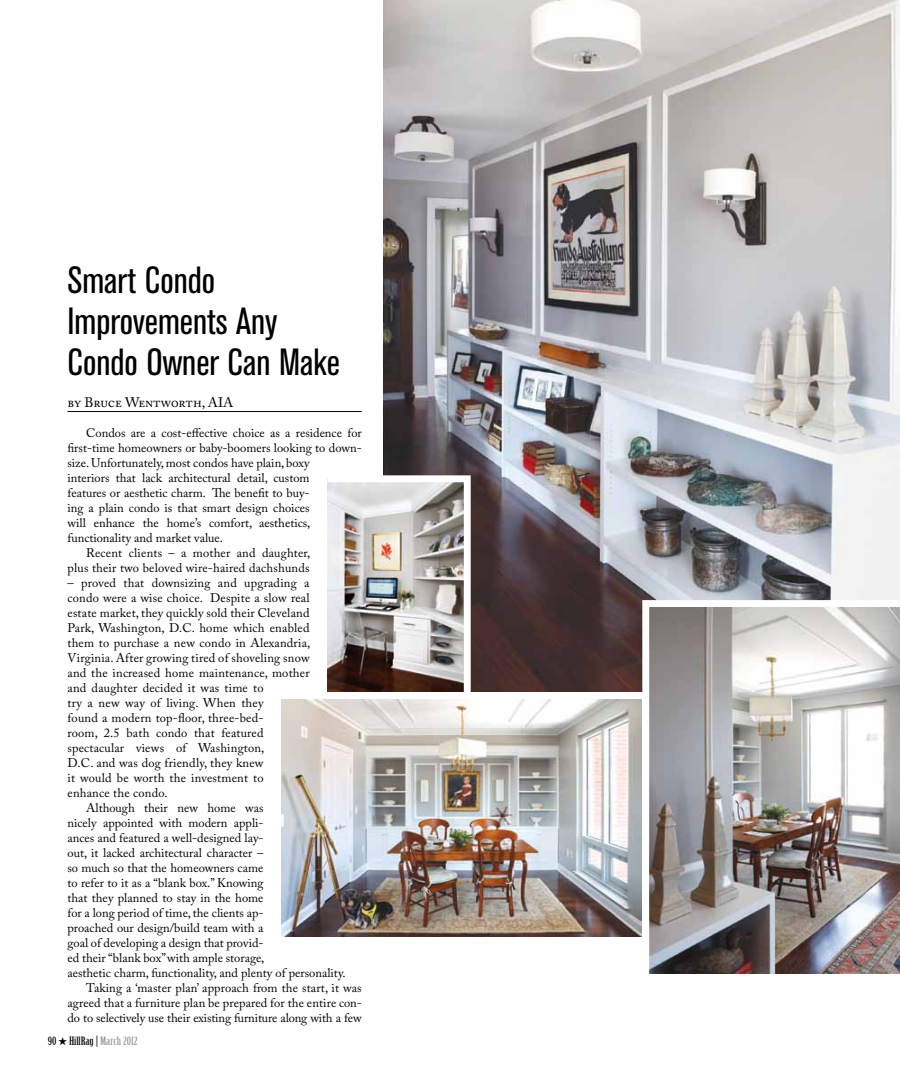
<style>
.page{position:relative;width:900px;height:1080px;background:#fff}
.page>*{position:absolute;margin:0;border:0;box-sizing:border-box;transform-origin:0 0}
.t1{font:condensed 37.5px/41.2px "Akzidenz Grotesk BE";color:#000}
.t2{font:13.75px "Adobe Caslon Pro";color:#000}
.t3{font:12.5px "Adobe Caslon Pro";letter-spacing:.005em;color:#000}
.t4{font:11.25px "Birch";color:#000;scale:1.25 1}
.s1{color:#939598}
</style>
<div class="page">
<img style="left:282px;top:699px;width:357px;height:237px">
<img style="left:384px;top:0;width:515px;height:691px">
<hr style="left:68px;top:411px;width:294px;height:1px;background:#000">
<img style="left:639px;top:597px;width:261px;height:377px">
<img style="left:321px;top:472px;width:153px;height:228px">
<h1 class="t1" style="left:68px;top:260px;width:274px">Smart Condo<br>Improvements Any<br>Condo Owner Can Make</h1>
<p class="t2" style="left:68px;top:394px;width:168px">by Bruce Wentworth, AIA</p>
<p class="t3" style="left:86px;top:425px;width:277px">Condos are a cost-effective choice as a residence for</p>
<p class="t3" style="left:67px;top:440px;width:296px">first-time homeowners or baby-boomers looking to down-</p>
<p class="t3" style="left:67px;top:455px;width:244px">size. Unfortunately, most condos have plain, boxy</p>
<p class="t3" style="left:67px;top:470px;width:244px">interiors that lack architectural detail, custom</p>
<p class="t3" style="left:67px;top:485px;width:244px">features or aesthetic charm. The benefit to buy-</p>
<p class="t3" style="left:67px;top:500px;width:244px">ing a plain condo is that smart design choices</p>
<p class="t3" style="left:67px;top:515px;width:244px">will enhance the home’s comfort, aesthetics,</p>
<p class="t3" style="left:67px;top:530px;width:157px">functionality and market value.</p>
<p class="t3" style="left:86px;top:545px;width:226px">Recent clients – a mother and daughter,</p>
<p class="t3" style="left:67px;top:560px;width:244px">plus their two beloved wire-haired dachshunds</p>
<p class="t3" style="left:67px;top:575px;width:244px">– proved that downsizing and upgrading a</p>
<p class="t3" style="left:67px;top:590px;width:244px">condo were a wise choice. Despite a slow real</p>
<p class="t3" style="left:67px;top:605px;width:244px">estate market, they quickly sold their Cleveland</p>
<p class="t3" style="left:67px;top:620px;width:244px">Park, Washington, D.C. home which enabled</p>
<p class="t3" style="left:67px;top:635px;width:244px">them to purchase a new condo in Alexandria,</p>
<p class="t3" style="left:67px;top:650px;width:244px">Virginia. After growing tired of shoveling snow</p>
<p class="t3" style="left:67px;top:665px;width:244px">and the increased home maintenance, mother</p>
<p class="t3" style="left:67px;top:680px;width:198px">and daughter decided it was time to</p>
<p class="t3" style="left:67px;top:695px;width:198px">try a new way of living. When they</p>
<p class="t3" style="left:67px;top:710px;width:198px">found a modern top-floor, three-bed-</p>
<p class="t3" style="left:67px;top:725px;width:198px">room, 2.5 bath condo that featured</p>
<p class="t3" style="left:67px;top:740px;width:198px">spectacular views of Washington,</p>
<p class="t3" style="left:67px;top:755px;width:198px">D.C. and was dog friendly, they knew</p>
<p class="t3" style="left:67px;top:770px;width:198px">it would be worth the investment to</p>
<p class="t3" style="left:67px;top:785px;width:102px">enhance the condo.</p>
<p class="t3" style="left:86px;top:800px;width:179px">Although their new home was</p>
<p class="t3" style="left:67px;top:815px;width:198px">nicely appointed with modern appli-</p>
<p class="t3" style="left:67px;top:830px;width:198px">ances and featured a well-designed lay-</p>
<p class="t3" style="left:67px;top:845px;width:198px">out, it lacked architectural character –</p>
<p class="t3" style="left:67px;top:860px;width:198px">so much so that the homeowners came</p>
<p class="t3" style="left:67px;top:875px;width:198px">to refer to it as a “blank box.” Knowing</p>
<p class="t3" style="left:67px;top:890px;width:198px">that they planned to stay in the home</p>
<p class="t3" style="left:67px;top:905px;width:198px">for a long period of time, the clients ap-</p>
<p class="t3" style="left:67px;top:920px;width:198px">proached our design/build team with a</p>
<p class="t3" style="left:67px;top:935px;width:198px">goal of developing a design that provid-</p>
<p class="t3" style="left:67px;top:950px;width:198px">ed their “blank box” with ample storage,</p>
<p class="t3" style="left:67px;top:965px;width:280px">aesthetic charm, functionality, and plenty of personality.</p>
<p class="t3" style="left:86px;top:980px;width:277px">Taking a ‘master plan’ approach from the start, it was</p>
<p class="t3" style="left:67px;top:995px;width:296px">agreed that a furniture plan be prepared for the entire con-</p>
<p class="t3" style="left:67px;top:1010px;width:296px">do to selectively use their existing furniture along with a few</p>
<p class="t4" style="left:48px;top:1035px;width:73px">90 ★ HillRag| <span class="s1">March 2012</span></p>
</div>
